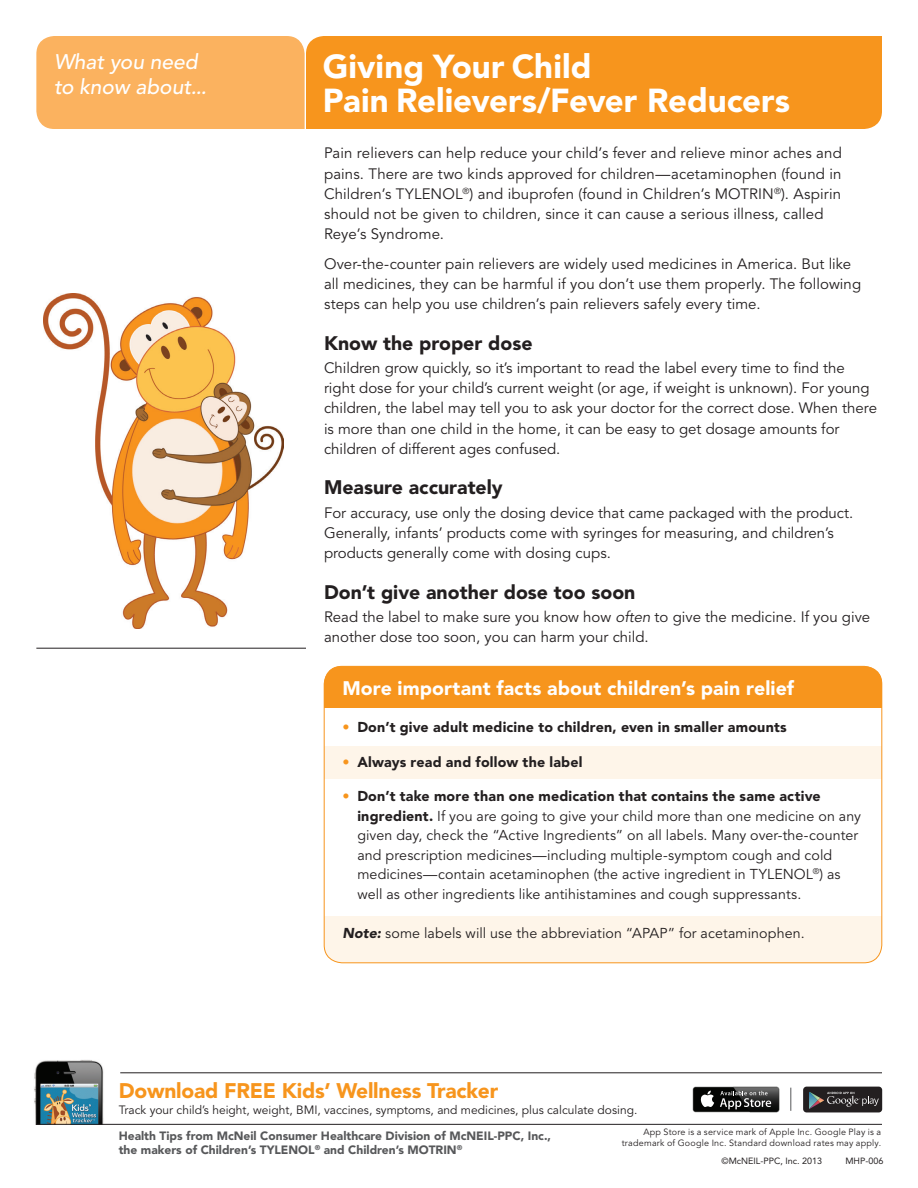
<style>
.page{position:relative;width:918px;height:1188px;background:#fff}
.page>*{position:absolute;margin:0;border:0;box-sizing:border-box;transform-origin:0 0}
.t1{font:900 33px/34.5px "Avenir";color:#fff}
.secondary_bulleted_l{font:900 21px "Avenir";letter-spacing:-.01em;color:#f7951d}
.t2{font:italic 500 21px/25.2px "Avenir";color:#fff}
.t3{font:900 19.5px "Avenir";color:#231f20}
.t4{font:900 19.5px "Avenir";letter-spacing:.005em;color:#fff}
.t5{font:15px/20.2px "Avenir";color:#231f20}
.t6{font:14.25px/19.5px "Avenir";letter-spacing:.005em;color:#231f20}
.t7{font:900 14.25px "Avenir";letter-spacing:.015em;color:#231f20}
.secondary_bulleted_l-2{font:900 12px/14.4px "Avenir";color:#57585a}
.secondary_bulleted_l-3{font:12px "Avenir";color:#231f20}
.t8{font:9px/10.8px "Avenir";letter-spacing:.025em;color:#231f20;text-align:right}
.t9{font:9px "Avenir";color:#231f20}
.s1{font-style:italic}
.s2{font-weight:400;color:#f7951d}
.s3{color:#f7951d}
.s4{font-weight:900}
.s5{font-weight:900;font-style:italic}
</style>
<div class="page">
<img style="left:44px;top:294px;width:240px;height:335px">
<div style="left:306px;top:36px;width:576px;height:93px;background:#f7951d"></div>
<div style="left:36px;top:36px;width:269px;height:93px;background:#fbb25f"></div>
<hr style="left:36px;top:648px;width:270px;height:1px;background:#231f20">
<div style="left:324px;top:666px;width:558px;height:297px;background:#fef5e9;border-radius:18px"></div>
<div style="left:324px;top:666px;width:558px;height:42px;background:#f7951d"></div>
<div style="left:324px;top:708px;width:558px;height:37px;background:#fff"></div>
<div style="left:324px;top:779px;width:558px;height:137px;background:#fff"></div>
<img style="left:34px;top:1060px;width:70px;height:65px">
<hr style="left:120px;top:1073px;width:762px;height:1px;background:#231f20">
<hr style="left:36px;top:1124px;width:846px;height:1px;background:#231f20">
<div style="left:803px;top:1087px;width:79px;height:25px;background:#231f20;border-radius:3px"></div>
<svg style="left:809px;top:1092px;width:70px;height:17px"></svg>
<div style="left:693px;top:1087px;width:86px;height:25px;background:#040503;border-radius:2px"></div>
<svg style="left:700px;top:1091px;width:14px;height:16px"></svg>
<img style="left:734px;top:1087px;width:45px;height:25px">
<svg style="left:720px;top:1091px;width:51px;height:18px"></svg>
<svg style="left:791px;top:1088px;width:1px;height:23px"></svg>
<p class="t2" style="left:54px;top:49px;width:154px">What you need to know about...</p>
<p class="t1" style="left:323px;top:49px;width:469px">Giving Your Child<br>Pain Relievers/Fever Reducers</p>
<p class="t5" style="left:324px;top:144px;width:519px">Pain relievers can help reduce your child’s fever and relieve minor aches and pains. There are two kinds approved for children—acetaminophen (found in Children’s TYLENOL<sup>®</sup>) and ibuprofen (found in Children’s MOTRIN<sup>®</sup>). Aspirin should not be given to children, since it can cause a serious illness, called Reye’s Syndrome.</p>
<p class="t5" style="left:324px;top:254px;width:539px">Over-the-counter pain relievers are widely used medicines in America. But like all medicines, they can be harmful if you don’t use them properly. The following steps can help you use children’s pain relievers safely every time.</p>
<p class="t3" style="left:324px;top:331px;width:210px">Know the proper dose</p>
<p class="t5" style="left:324px;top:358px;width:555px">Children grow quickly, so it’s important to read the label every time to find the right dose for your child’s current weight (or age, if weight is unknown). For young children, the label may tell you to ask your doctor for the correct dose. When there is more than one child in the home, it can be easy to get dosage amounts for children of different ages confused.</p>
<p class="t3" style="left:324px;top:476px;width:180px">Measure accurately</p>
<p class="t5" style="left:324px;top:503px;width:531px">For accuracy, use only the dosing device that came packaged with the product.<br>Generally, infants’ products come with syringes for measuring, and children’s products generally come with dosing cups.</p>
<p class="t3" style="left:324px;top:580px;width:313px">Don’t give another dose too soon</p>
<p class="t5" style="left:324px;top:607px;width:548px">Read the label to make sure you know how <span class="s1">often</span> to give the medicine. If you give another dose too soon, you can harm your child.</p>
<p class="t4" style="left:342px;top:676px;width:453px">More important facts about children’s pain relief</p>
<p class="t7" style="left:342px;top:718px;width:446px"><span class="s2">•</span> Don’t give adult medicine to children, even in smaller amounts</p>
<p class="t7" style="left:342px;top:753px;width:242px"><span class="s2">•</span> Always read and follow the label</p>
<p class="t6" style="left:357px;top:787px;width:505px;text-indent:-15px"><span class="s3">•</span> <span class="s4">Don’t take more than one medication that contains the same active ingredient.</span> If you are going to give your child more than one medicine on any given day, check the “Active Ingredients” on all labels. Many over-the-counter and prescription medicines—including multiple-symptom cough and cold medicines—contain acetaminophen (the active ingredient in TYLENOL<sup>®</sup>) as well as other ingredients like antihistamines and cough suppressants.</p>
<p class="t6" style="left:342px;top:923px;width:464px"><span class="s5">Note:</span> some labels will use the abbreviation “APAP” for acetaminophen.</p>
<p class="secondary_bulleted_l" style="left:119px;top:1078px;width:381px">Download FREE Kids’ Wellness Tracker</p>
<p class="secondary_bulleted_l-3" style="left:119px;top:1103px;width:520px">Track your child’s height, weight, BMI, vaccines, symptoms, and medicines, plus calculate dosing.</p>
<p class="t8" style="left:622px;top:1127px;width:261px">App Store is a service mark of Apple Inc. Google Play is a trademark of Google Inc. Standard download rates may apply.</p>
<p class="secondary_bulleted_l-2" style="left:119px;top:1128px;width:434px">Health Tips from McNeil Consumer Healthcare Division of McNEIL-PPC, Inc., the makers of Children’s TYLENOL<sup>®</sup> and Children’s MOTRIN<sup>®</sup></p>
<p class="t9" style="left:722px;top:1155px;width:102px">©McNEIL-PPC, Inc. 2013</p>
<p class="t9" style="left:845px;top:1155px;width:40px">MHP-006</p>
</div>
